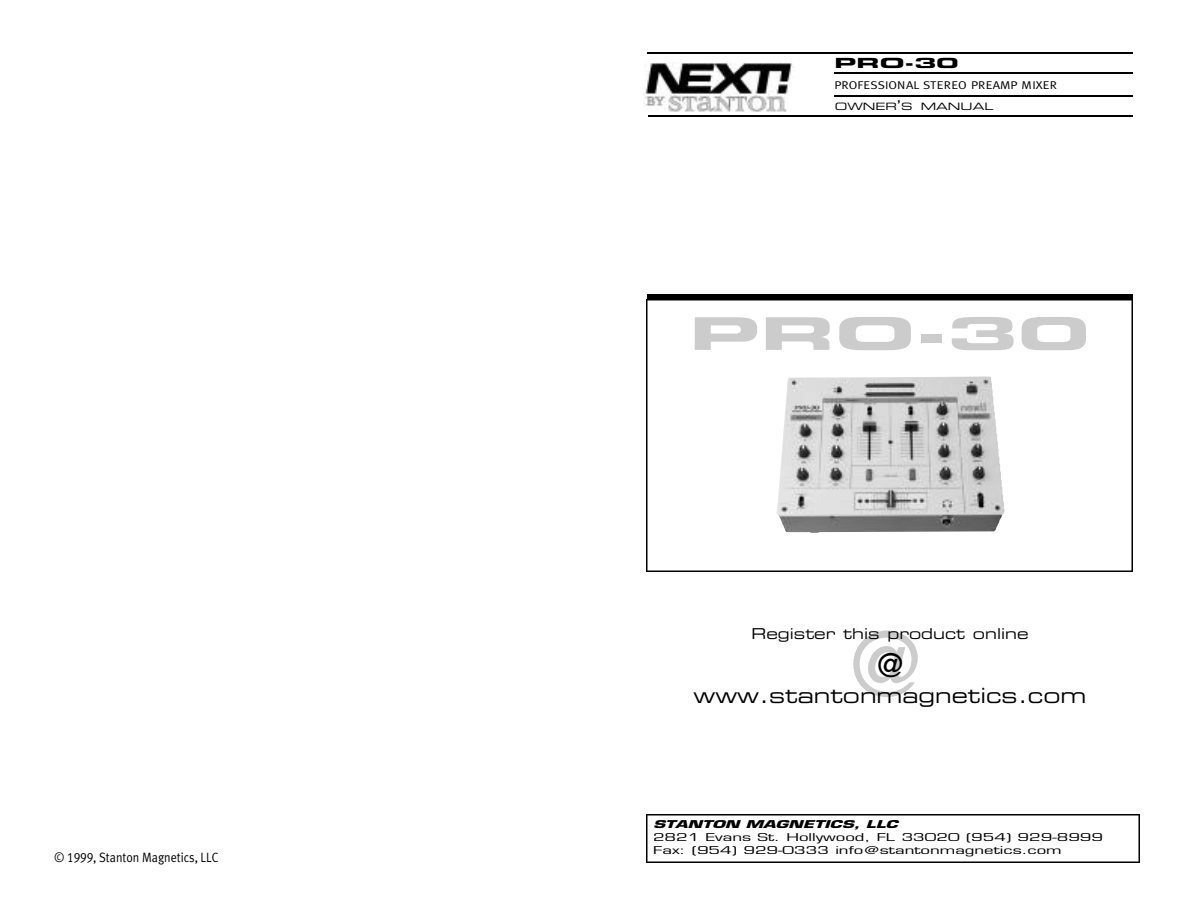
<style>
.page{position:relative;width:1188px;height:918px;background:#fff}
.page>*{position:absolute;margin:0;border:0;box-sizing:border-box;transform-origin:0 0}
.t1{font:90px "Eurostile Extended Two";color:#ccc}
.t2{font:45px "Eurostile Bold Extended Two";color:#ccc;scale:1.6 1}
.t3{font:33px "Eurostile Extended Two";color:#000}
.t4{font:21px "Eurostile Extended Two";color:#000}
.t5{font:15px "Eurostile Extended Two";color:#000}
.t6{font:13.95px "Eurostile Bold Extended Two";color:#000;scale:1.6 1}
.t7{font:13.5px "Meta Plus Normal";color:#000;scale:.9 1}
.t8{font:11.25px "Meta Plus Normal";color:#000;scale:1.15 1}
.t9{font:10.5px/12.3px "Eurostile";color:#000;scale:1.6 1}
.t10{font:italic 700 10.5px "Eurostile";color:#000;scale:1.6 1}
.t11{font:10.05px "Eurostile Extended Two";color:#000;scale:1.15 1}
.s1{font-family:"Meta Plus Normal Caps"}
.s2{font-size:13.5px}
</style>
<div class="page">
<hr style="left:834px;top:96px;width:299px;height:1px;background:#000">
<hr style="left:834px;top:72px;width:299px;height:2px;background:#000">
<hr style="left:647px;top:52px;width:486px;height:2px;background:#000">
<img style="left:647px;top:300px;width:486px;height:272px">
<img style="left:647px;top:814px;width:492px;height:49px">
<img style="left:645px;top:62px;width:149px;height:50px">
<hr style="left:648px;top:116px;width:485px;height:1px;background:#000">
<div style="left:647px;top:294px;width:486px;height:6px;background:#000"></div>
<p class="t7" style="left:55px;top:852px;width:184px">© <span class="s1">1999</span>, Stanton Magnetics, LLC</p>
<h3 class="t6" style="left:835px;top:58px;width:79px">PRO-30</h3>
<p class="t8" style="left:834px;top:80px;width:195px">PROFESSIONAL STEREO PREAMP MIXER</p>
<p class="t11" style="left:835px;top:103px;width:140px">OWNER<span class="s2">’</span>S MANUAL</p>
<h2 class="t2" style="left:689px;top:317px;width:252px">PRO-30</h2>
<h3 class="t5" style="left:752px;top:628px;width:278px">Register this product online</h3>
<h3 class="t3" style="left:877px;top:653px;width:28px">@</h3>
<h3 class="t4" style="left:693px;top:688px;width:394px">www.stantonmagnetics.com</h3>
<h1 class="t1" style="left:850px;top:631px;width:73px">@</h1>
<p class="t10" style="left:653px;top:820px;width:154px">STANTON MAGNETICS, LLC</p>
<p class="t9" style="left:653px;top:833px;width:283px">2821 Evans St. Hollywood, FL 33020 (954) 929-8999<br>Fax: (954) 929-0333 info@stantonmagnetics.com</p>
</div>
